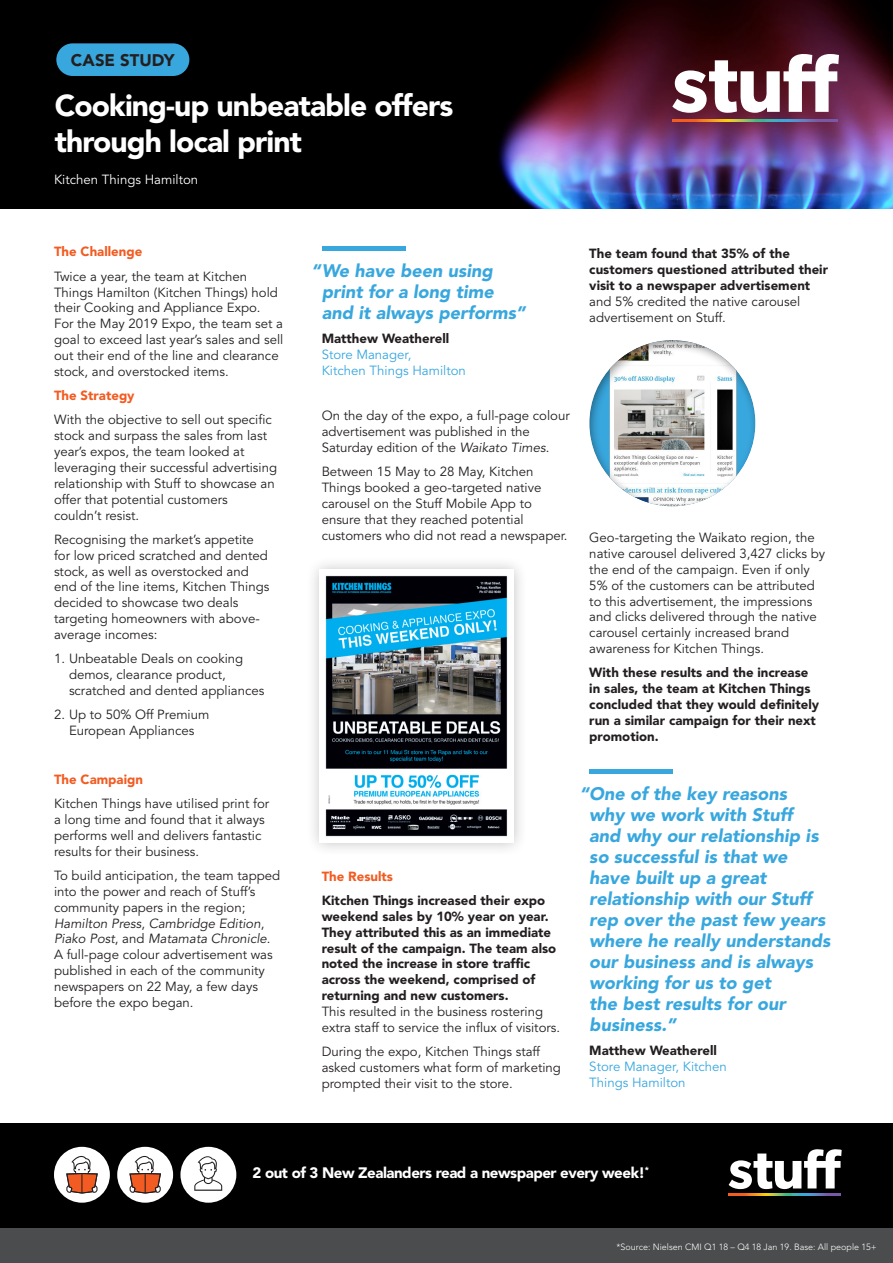
<style>
.page{position:relative;width:893px;height:1263px;background:#fff}
.page>*{position:absolute;margin:0;border:0;box-sizing:border-box;transform-origin:0 0}
.t1{font:900 30px/36px "Avenir LT";letter-spacing:-.03em;color:#fff}
.t2{font:italic 900 18px/21px "Avenir LT";color:#38a7de}
.Paragraph_Style_1{font:900 16.8px "Avenir LT";color:#231f20}
.t3{font:900 15px "Avenir LT";letter-spacing:-.03em;color:#fff}
.t4{font:13.2px/15.9px "Avenir LT";color:#231f20}
.t5{font:900 13.2px/15.9px "Avenir LT";color:#231f20}
.t6{font:13.2px/15.9px "Avenir LT";color:#38a7de}
.t7{font:900 13.2px "Avenir LT";color:#f25b21}
.t8{font:13.2px "Avenir LT";color:#fff}
.t9{font:300 9px "Avenir LT";color:#fff}
.s1{font-style:italic}
.s2{font-weight:900;color:#231f20}
.s3{font-weight:400}
</style>
<div class="page">
<div style="left:0;top:1123px;width:893px;height:106px;background:#000"></div>
<div style="left:0;top:1229px;width:893px;height:34px;background:#4b4c4d"></div>
<img style="left:0;top:0;width:893px;height:208px">
<div style="left:56px;top:43px;width:133px;height:33px;background:#38a7de;border-radius:16px"></div>
<div style="left:306px;top:555px;width:222px;height:301px;background:#231f20;opacity:.28"></div>
<img style="left:320px;top:570px;width:193px;height:272px">
<svg style="left:729px;top:1149px;width:113px;height:40px"></svg>
<svg style="left:729px;top:1193px;width:111px;height:2px"></svg>
<div style="left:54px;top:1147px;width:56px;height:56px;background:#fff;border-radius:50%"></div>
<svg style="left:66px;top:1156px;width:32px;height:37px"></svg>
<div style="left:117px;top:1147px;width:56px;height:56px;background:#fff;border-radius:50%"></div>
<svg style="left:129px;top:1156px;width:32px;height:37px"></svg>
<div style="left:180px;top:1147px;width:56px;height:56px;background:#fff;border-radius:50%"></div>
<svg style="left:194px;top:1156px;width:28px;height:35px"></svg>
<div style="left:587px;top:339px;width:169px;height:170px;background:#231f20;opacity:.49"></div>
<div style="left:322px;top:246px;width:83px;height:5px;background:#38a7de"></div>
<div style="left:589px;top:769px;width:84px;height:5px;background:#38a7de"></div>
<svg style="left:672px;top:54px;width:167px;height:59px"></svg>
<svg style="left:673px;top:119px;width:164px;height:3px"></svg>
<p class="Paragraph_Style_1" style="left:71px;top:50px;width:105px">CASE STUDY</p>
<p class="t1" style="left:55px;top:88px;width:400px">Cooking-up unbeatable offers through local print</p>
<p class="t8" style="left:54px;top:172px;width:146px">Kitchen Things Hamilton</p>
<p class="t7" style="left:54px;top:244px;width:90px">The Challenge</p>
<p class="t4" style="left:54px;top:269px;width:231px">Twice a year, the team at Kitchen Things Hamilton (Kitchen Things) hold their Cooking and Appliance Expo.<br>For the May 2019 Expo, the team set a goal to exceed last year’s sales and sell out their end of the line and clearance stock, and overstocked items.</p>
<p class="t7" style="left:54px;top:388px;width:82px">The Strategy</p>
<p class="t4" style="left:54px;top:412px;width:225px">With the objective to sell out specific stock and surpass the sales from last year’s expos, the team looked at leveraging their successful advertising relationship with Stuff to showcase an offer that potential customers couldn’t resist.</p>
<p class="t4" style="left:54px;top:532px;width:217px">Recognising the market’s appetite for low priced scratched and dented stock, as well as overstocked and end of the line items, Kitchen Things decided to showcase two deals targeting homeowners with above&shy;average incomes:</p>
<p class="t4" style="left:69px;top:651px;width:197px;text-indent:-15px">1. Unbeatable Deals on cooking demos, clearance product, scratched and dented appliances</p>
<p class="t4" style="left:54px;top:707px;width:157px;text-align:center">2. Up to 50% Off Premium<br>European Appliances</p>
<p class="t7" style="left:54px;top:771px;width:90px">The Campaign</p>
<p class="t4" style="left:54px;top:796px;width:217px">Kitchen Things have utilised print for a long time and found that it always performs well and delivers fantastic results for their business.</p>
<p class="t4" style="left:54px;top:868px;width:228px">To build anticipation, the team tapped into the power and reach of Stuff’s community papers in the region; <span class="s1">Hamilton Press</span>, <span class="s1">Cambridge Edition</span>, <span class="s1">Piako Post</span>, and <span class="s1">Matamata Chronicle</span>.<br>A full-page colour advertisement was published in each of the community newspapers on 22 May, a few days before the expo began.</p>
<p class="t2" style="left:322px;top:260px;width:205px;text-indent:-10px">“We have been using print for a long time and it always performs”</p>
<p class="t6" style="left:322px;top:331px;width:146px"><span class="s2">Matthew Weatherell<br></span>Store Manager,<br>Kitchen Things Hamilton</p>
<p class="t4" style="left:322px;top:408px;width:250px">On the day of the expo, a full-page colour advertisement was published in the<br>Saturday edition of the <span class="s1">Waikato Times</span>.</p>
<p class="t4" style="left:322px;top:464px;width:247px">Between 15 May to 28 May, Kitchen Things booked a geo-targeted native carousel on the Stuff Mobile App to ensure that they reached potential customers who did not read a newspaper.</p>
<p class="t5" style="left:589px;top:245px;width:240px">The team found that 35% of the customers questioned attributed their visit to a newspaper advertisement <span class="s3">and 5% credited the native carousel advertisement on Stuff.</span></p>
<p class="t4" style="left:589px;top:530px;width:237px">Geo-targeting the Waikato region, the native carousel delivered 3,427 clicks by the end of the campaign. Even if only 5% of the customers can be attributed to this advertisement, the impressions and clicks delivered through the native carousel certainly increased brand awareness for Kitchen Things.</p>
<p class="t5" style="left:589px;top:665px;width:231px">With these results and the increase in sales, the team at Kitchen Things concluded that they would definitely run a similar campaign for their next promotion.</p>
<p class="t7" style="left:322px;top:868px;width:73px">The Results</p>
<p class="t5" style="left:322px;top:892px;width:240px">Kitchen Things increased their expo weekend sales by 10% year on year.<br>They attributed this as an immediate result of the campaign. The team also noted the increase in store traffic across the weekend, comprised of returning and new customers.<br><span class="s3">This resulted in the business rostering extra staff to service the influx of visitors.</span></p>
<p class="t4" style="left:322px;top:1044px;width:241px">During the expo, Kitchen Things staff asked customers what form of marketing prompted their visit to the store.</p>
<p class="t2" style="left:589px;top:783px;width:243px;text-indent:-9px">“One of the key reasons<br>why we work with Stuff<br>and why our relationship is so successful is that we have built up a great relationship with our Stuff rep over the past few years where he really understands our business and is always working for us to get<br>the best results for our business.”</p>
<p class="t6" style="left:589px;top:1043px;width:139px"><span class="s2">Matthew Weatherell<br></span>Store Manager, Kitchen<br>Things Hamilton</p>
<p class="t3" style="left:253px;top:1163px;width:398px">2 out of 3 New Zealanders read a newspaper every week!<sup>*</sup></p>
<p class="t9" style="left:617px;top:1242px;width:262px">*Source: Nielsen CMI Q1 18 – Q4 18 Jan 19. Base: All people 15+</p>
</div>
